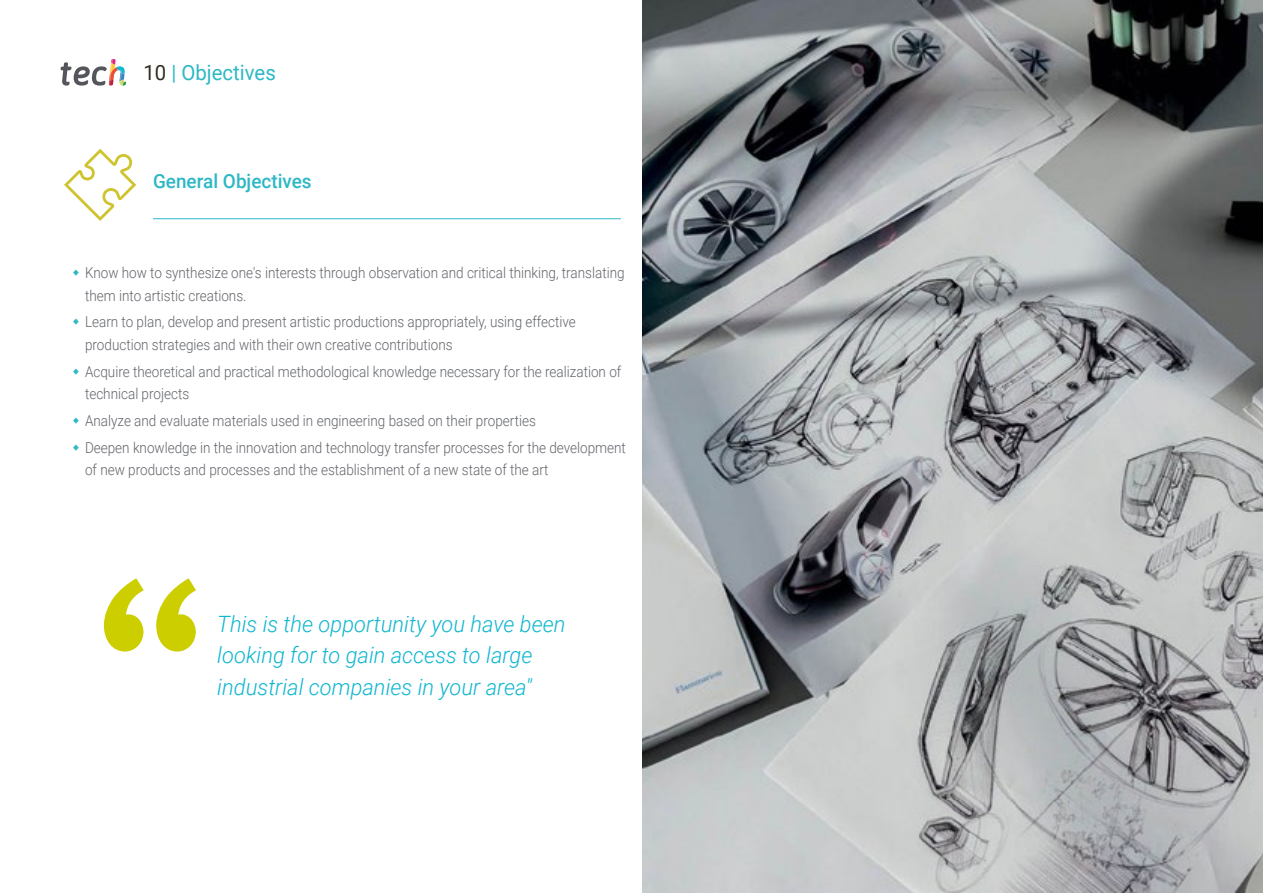
<style>
.page{position:relative;width:1263px;height:893px;background:#fff}
.page>*{position:absolute;margin:0;border:0;box-sizing:border-box;transform-origin:0 0}
.t1{font:italic 300 22.5px/31.5px "Roboto";color:#0fb6cf}
.t2{font:21px "Roboto";color:#2db8c5}
.t3{font:500 19.5px "Roboto";color:#2db8c5}
.t4{font:300 15px/22.5px "Roboto";color:#61646a;scale:.9 1}
.s1{color:#312e20}
</style>
<div class="page">
<hr style="left:153px;top:218px;width:468px;height:1px;background:#2db8c5">
<svg style="left:64px;top:149px;width:72px;height:72px"></svg>
<img style="left:642px;top:0;width:621px;height:893px">
<svg style="left:61px;top:59px;width:65px;height:27px"></svg>
<svg style="left:104px;top:578px;width:92px;height:73px"></svg>
<h2 class="t2" style="left:144px;top:57px;width:134px"><span class="s1">10</span> | Objectives</h2>
<h3 class="t3" style="left:153px;top:167px;width:160px">General Objectives</h3>
<p class="t4" style="left:85px;top:261px;width:601px">Know how to synthesize one's interests through observation and critical thinking, translating them into artistic creations.</p>
<p class="t4" style="left:85px;top:310px;width:547px">Learn to plan, develop and present artistic productions appropriately, using effective production strategies and with their own creative contributions</p>
<p class="t4" style="left:85px;top:359px;width:597px">Acquire theoretical and practical methodological knowledge necessary for the realization of technical projects</p>
<p class="t4" style="left:85px;top:407px;width:602px;line-height:26.7px">Analyze and evaluate materials used in engineering based on their properties<br>Deepen knowledge in the innovation and technology transfer processes for the development</p>
<p class="t4" style="left:85px;top:458px;width:517px">of new products and processes and the establishment of a new state of the art</p>
<h1 class="t1" style="left:217px;top:607px;width:350px">This is the opportunity you have been looking for to gain access to large industrial companies in your area"</h1>
</div>
